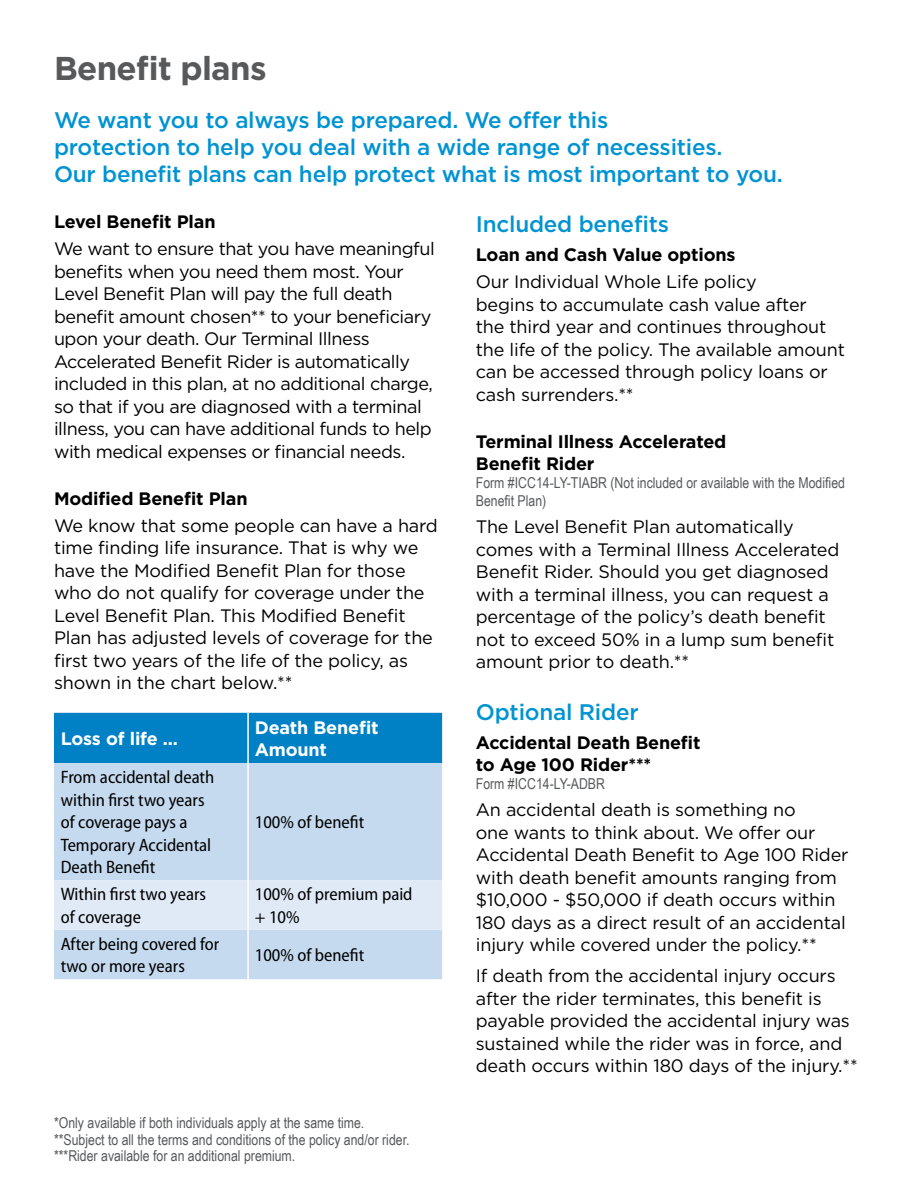
<style>
.page{position:relative;width:918px;height:1188px;background:#fff}
.page>*{position:absolute;margin:0;border:0;box-sizing:border-box;transform-origin:0 0}
.Subheading_Copy{font:700 33px "Gotham";letter-spacing:-.02em;color:#57595b}
.SR_Feature_Copy_15_1{font:500 22.5px/27px "Gotham";letter-spacing:-.01em;color:#0093d2}
.SR_Body_Copy_12_15{font:18px/22.5px "Gotham";letter-spacing:-.01em;color:#000}
.SR_Chart_copy_12_15{font:semi-condensed 18px/22.5px "Myriad Pro";color:#000}
.SR_Paragraph_heading{font:700 18px/22.5px "Gotham";letter-spacing:-.01em;color:#000}
.SR_Paragraph_heading-2{font:700 18px/22.5px "Gotham";letter-spacing:-.01em;color:#fff}
.Legal_Cat__10_11{font:15px/18px "Arial Narrow";color:#57595b}
</style>
<div class="page">
<div style="left:54px;top:713px;width:388px;height:50px;background:#0081c6"></div>
<div style="left:54px;top:763px;width:388px;height:216px;background:#c5daef"></div>
<div style="left:54px;top:880px;width:388px;height:50px;background:#e0eaf6"></div>
<hr style="left:247px;top:713px;width:2px;height:50px;background:#fff">
<hr style="left:247px;top:763px;width:2px;height:117px;background:#fff">
<hr style="left:247px;top:880px;width:2px;height:50px;background:#fff">
<hr style="left:247px;top:930px;width:2px;height:49px;background:#fff">
<p class="Subheading_Copy" style="left:54px;top:47px;width:214px">Benefit plans</p>
<p class="SR_Feature_Copy_15_1" style="left:54px;top:106px;width:730px">We want you to always be prepared. We offer this<br>protection to help you deal with a wide range of necessities.<br>Our benefit plans can help protect what is most important to you.</p>
<p class="SR_Paragraph_heading" style="left:54px;top:211px;width:163px">Level Benefit Plan</p>
<p class="SR_Body_Copy_12_15" style="left:54px;top:237px;width:382px">We want to ensure that you have meaningful benefits when you need them most. Your Level Benefit Plan will pay the full death benefit amount chosen** to your beneficiary upon your death. Our Terminal Illness Accelerated Benefit Rider is automatically included in this plan, at no additional charge, so that if you are diagnosed with a terminal illness, you can have additional funds to help with medical expenses or financial needs.</p>
<p class="SR_Paragraph_heading" style="left:54px;top:487px;width:195px">Modified Benefit Plan</p>
<p class="SR_Body_Copy_12_15" style="left:54px;top:514px;width:385px">We know that some people can have a hard time finding life insurance. That is why we have the Modified Benefit Plan for those who do not qualify for coverage under the Level Benefit Plan. This Modified Benefit Plan has adjusted levels of coverage for the first two years of the life of the policy, as shown in the chart below.**</p>
<p class="SR_Feature_Copy_15_1" style="left:476px;top:210px;width:195px">Included benefits</p>
<p class="SR_Paragraph_heading" style="left:476px;top:244px;width:261px">Loan and Cash Value options</p>
<p class="SR_Body_Copy_12_15" style="left:476px;top:270px;width:371px">Our Individual Whole Life policy<br>begins to accumulate cash value after<br>the third year and continues throughout the life of the policy. The available amount can be accessed through policy loans or cash surrenders.**</p>
<p class="SR_Paragraph_heading" style="left:476px;top:430px;width:252px">Terminal Illness Accelerated<br>Benefit Rider</p>
<p class="Legal_Cat__10_11" style="left:476px;top:473px;width:371px">Form #ICC14-LY-TIABR (Not included or available with the Modified<br>Benefit Plan)</p>
<p class="SR_Body_Copy_12_15" style="left:476px;top:515px;width:365px">The Level Benefit Plan automatically comes with a Terminal Illness Accelerated Benefit Rider. Should you get diagnosed with a terminal illness, you can request a percentage of the policy’s death benefit not to exceed 50% in a lump sum benefit amount prior to death.**</p>
<p class="SR_Feature_Copy_15_1" style="left:476px;top:698px;width:164px">Optional Rider</p>
<p class="SR_Paragraph_heading" style="left:476px;top:731px;width:226px">Accidental Death Benefit to Age 100 Rider***</p>
<p class="Legal_Cat__10_11" style="left:476px;top:774px;width:131px">Form #ICC14-LY-ADBR</p>
<p class="SR_Body_Copy_12_15" style="left:476px;top:798px;width:374px">An accidental death is something no<br>one wants to think about. We offer our Accidental Death Benefit to Age 100 Rider with death benefit amounts ranging from $10,000 - $50,000 if death occurs within 180 days as a direct result of an accidental injury while covered under the policy.**</p>
<p class="SR_Body_Copy_12_15" style="left:476px;top:964px;width:383px">If death from the accidental injury occurs after the rider terminates, this benefit is payable provided the accidental injury was sustained while the rider was in force, and death occurs within 180 days of the injury.**</p>
<p class="SR_Paragraph_heading-2" style="left:61px;top:727px;width:119px">Loss of life ...</p>
<p class="SR_Paragraph_heading-2" style="left:255px;top:716px;width:125px">Death Benefit<br>Amount</p>
<p class="SR_Chart_copy_12_15" style="left:61px;top:767px;width:155px">From accidental death within first two years of coverage pays a<br>Temporary Accidental<br>Death Benefit</p>
<p class="SR_Chart_copy_12_15" style="left:255px;top:812px;width:111px">100% of benefit</p>
<p class="SR_Chart_copy_12_15" style="left:61px;top:884px;width:147px">Within first two years of coverage</p>
<p class="SR_Chart_copy_12_15" style="left:255px;top:884px;width:159px">100% of premium paid + 10%</p>
<p class="SR_Chart_copy_12_15" style="left:61px;top:933px;width:160px">After being covered for two or more years</p>
<p class="SR_Chart_copy_12_15" style="left:255px;top:944px;width:111px">100% of benefit</p>
<p class="Legal_Cat__10_11" style="left:54px;top:1113px;width:312px">*Only available if both individuals apply at the same time.</p>
<p class="Legal_Cat__10_11" style="left:54px;top:1130px;width:357px">**Subject to all the terms and conditions of the policy and/or rider.</p>
<p class="Legal_Cat__10_11" style="left:54px;top:1146px;width:243px">***Rider available for an additional premium.</p>
</div>
